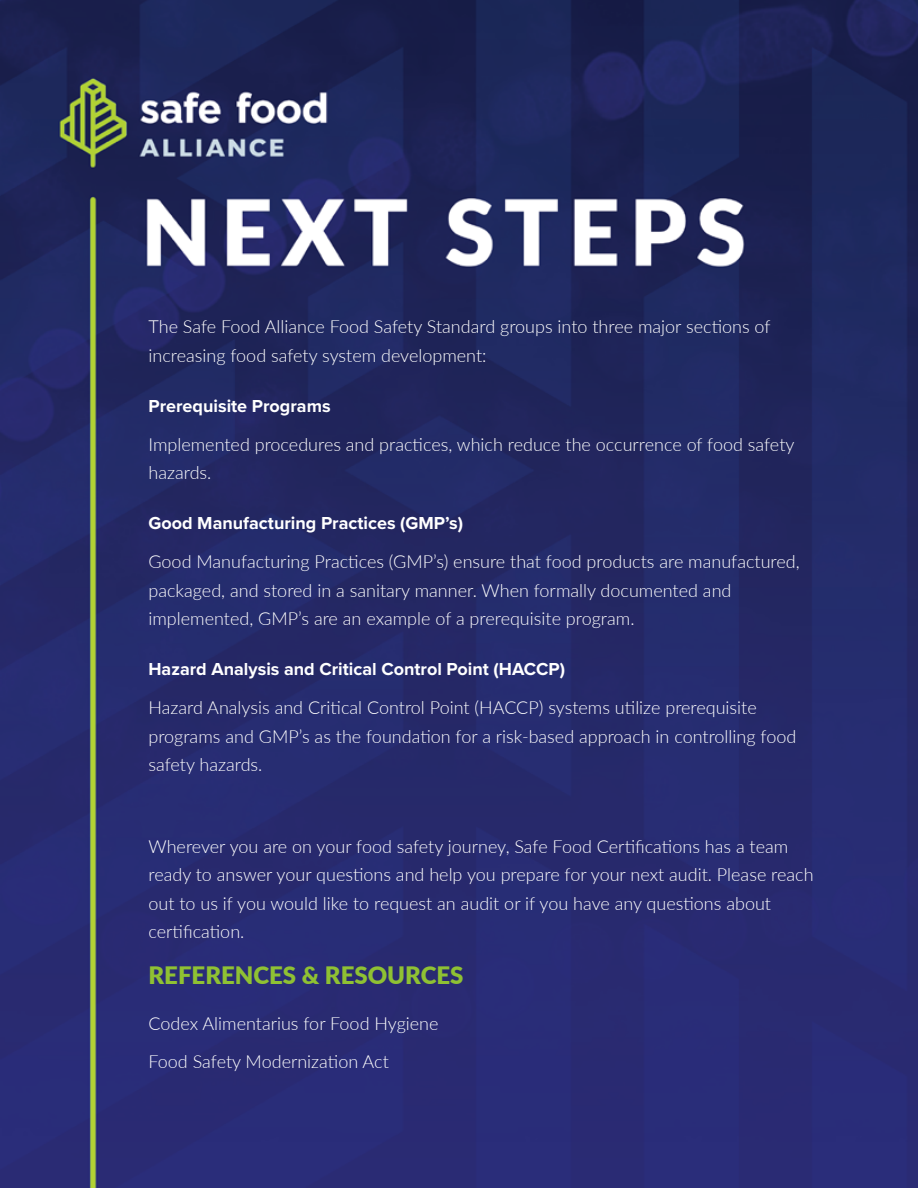
<style>
.page{position:relative;width:918px;height:1188px;background:#fff}
.page>*{position:absolute;margin:0;border:0;box-sizing:border-box;transform-origin:0 0}
.t1{font:900 24px "Lato";color:#8fc133}
.t2{font:300 18px/28.5px "Lato";color:#fff}
.t3{font:700 18px "Proxima Nova";color:#fff}
</style>
<div class="page">
<img style="left:0;top:0;width:918px;height:1188px">
<p class="t2" style="left:148px;top:312px;width:624px">The Safe Food Alliance Food Safety Standard groups into three major sections of increasing food safety system development:</p>
<p class="t3" style="left:148px;top:395px;width:184px">Prerequisite Programs</p>
<p class="t2" style="left:148px;top:429px;width:648px">Implemented procedures and practices, which reduce the occurrence of food safety hazards.</p>
<p class="t3" style="left:148px;top:513px;width:316px">Good Manufacturing Practices (GMP’s)</p>
<p class="t2" style="left:148px;top:547px;width:653px">Good Manufacturing Practices (GMP’s) ensure that food products are manufactured, packaged, and stored in a sanitary manner. When formally documented and implemented, GMP’s are an example of a prerequisite program.</p>
<p class="t3" style="left:148px;top:659px;width:418px">Hazard Analysis and Critical Control Point (HACCP)</p>
<p class="t2" style="left:148px;top:693px;width:649px">Hazard Analysis and Critical Control Point (HACCP) systems utilize prerequisite programs and GMP’s as the foundation for a risk-based approach in controlling food safety hazards.</p>
<p class="t2" style="left:148px;top:831px;width:667px">Wherever you are on your food safety journey, Safe Food Certifications has a team ready to answer your questions and help you prepare for your next audit. Please reach out to us if you would like to request an audit or if you have any questions about certification.</p>
<h1 class="t1" style="left:148px;top:957px;width:317px">REFERENCES &amp; RESOURCES</h1>
<p class="t2" style="left:148px;top:1003px;width:292px;line-height:38.7px">Codex Alimentarius for Food Hygiene<br>Food Safety Modernization Act</p>
</div>
